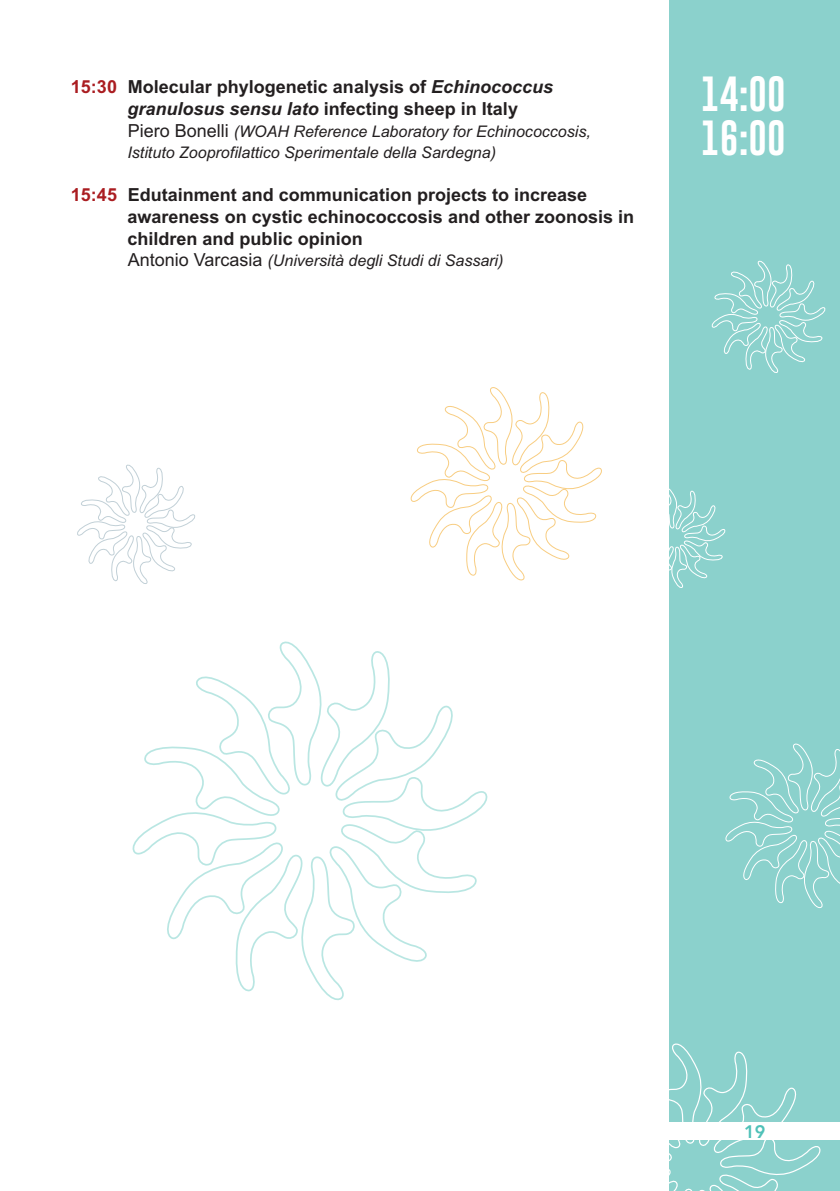
<style>
.page{position:relative;width:840px;height:1191px;background:#fff}
.page>*{position:absolute;margin:0;border:0;box-sizing:border-box;transform-origin:0 0}
.t1{font:36px/44px "Gobold";color:#fff}
.t2{font:700 18px/21.6px "Arial";color:#231f20}
.t3{font:800 18px "Avenir";color:#4fc1b8}
.t4{font:italic 16px/21.6px "Arial";color:#231f20}
.s1{color:#aa1d21}
.s2{font-style:italic}
.s3{font-style:normal;font-size:18px}
</style>
<div class="page">
<div style="left:669px;top:0;width:170px;height:1191px;background:#8bd1cc"></div>
<svg style="left:669px;top:1043px;width:153px;height:148px"></svg>
<div style="left:665px;top:1122px;width:174px;height:17px;background:#fff"></div>
<svg style="left:711px;top:260px;width:114px;height:113px"></svg>
<svg style="left:725px;top:743px;width:114px;height:165px"></svg>
<svg style="left:669px;top:488px;width:56px;height:100px"></svg>
<svg style="left:132px;top:641px;width:356px;height:360px"></svg>
<svg style="left:410px;top:387px;width:192px;height:194px"></svg>
<svg style="left:77px;top:464px;width:119px;height:120px"></svg>
<p class="t2" style="left:127px;top:76px;width:427px;text-indent:-56px"><span class="s1">15:30</span> Molecular phylogenetic analysis of <span class="s2">Echinococcus granulosus sensu lato</span> infecting sheep in Italy</p>
<p class="t4" style="left:127px;top:120px;width:464px"><span class="s3">Piero Bonelli</span> (WOAH Reference Laboratory for Echinococcosis,<br>Istituto Zooprofilattico Sperimentale della Sardegna)</p>
<p class="t2" style="left:127px;top:184px;width:508px;text-indent:-56px"><span class="s1">15:45</span> Edutainment and communication projects to increase awareness on cystic echinococcosis and other zoonosis in children and public opinion</p>
<p class="t4" style="left:128px;top:250px;width:377px"><span class="s3">Antonio Varcasia</span> (Università degli Studi di Sassari)</p>
<h1 class="t1" style="left:700px;top:76px;width:86px">14:00<br>16:00</h1>
<p class="t3" style="left:743px;top:1117px;width:23px">19</p>
</div>
